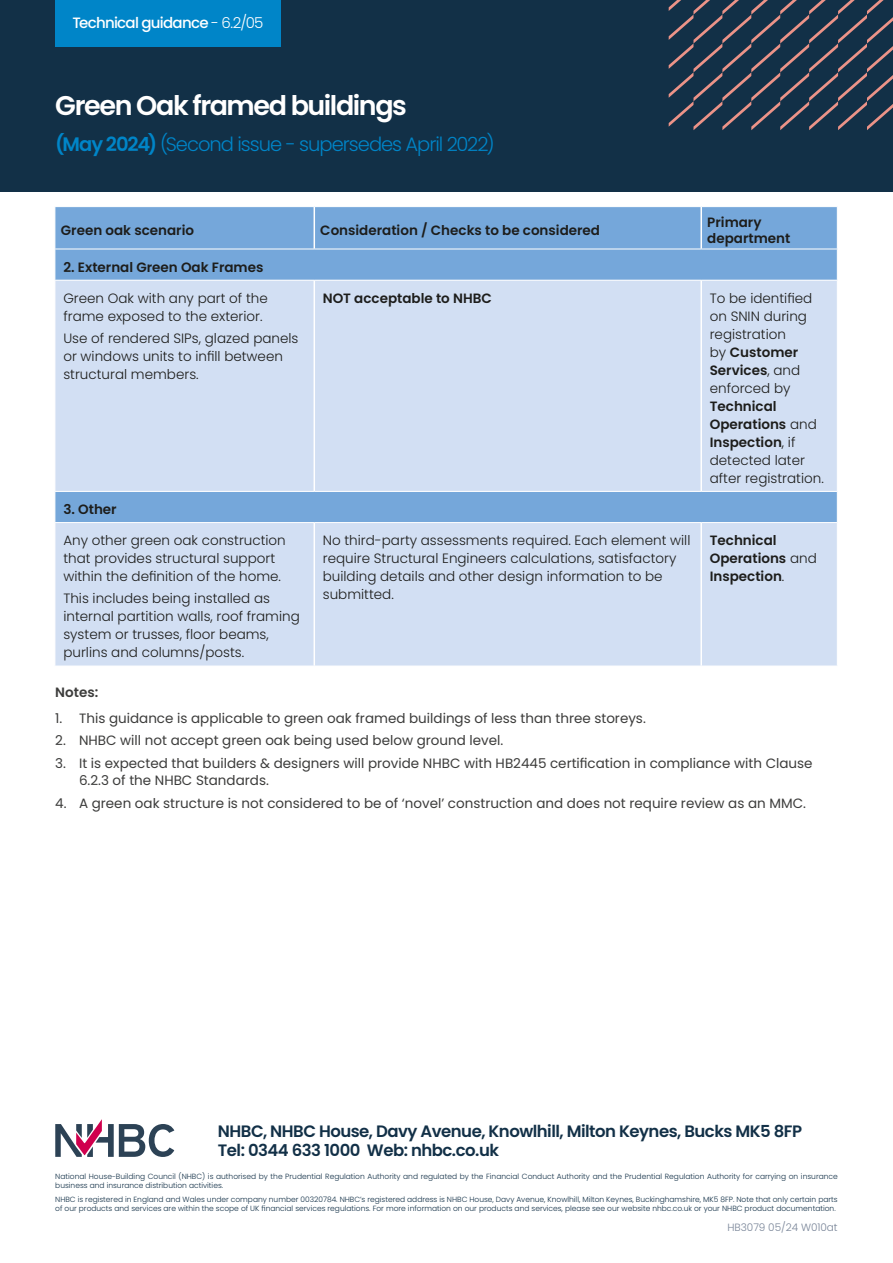
<style>
.page{position:relative;width:893px;height:1263px;background:#fff}
.page>*{position:absolute;margin:0;border:0;box-sizing:border-box;transform-origin:0 0}
.t1{font:600 27px "Poppins";letter-spacing:-.055em;color:#fff}
.t2{font:300 19.5px "Poppins";letter-spacing:-.05em;color:#0085c8}
.t3{font:600 16.5px/19.5px "Poppins";letter-spacing:-.03em;color:#123047}
.t4{font:500 15px "Poppins";letter-spacing:-.05em;color:#fff}
.t5{font:300 13.5px/18px "Poppins";color:#1d1d1b}
.t6{font:13.5px/16.5px "Poppins";color:#3c3c3b}
.t7{font:600 13.5px/18px "Poppins";color:#1d1d1b}
.t8{font:600 13.5px "Poppins";color:#3c3c3b}
.t9{font:300 10.5px "Poppins";letter-spacing:-.005em;color:#788497}
.t10{font:300 7.5px/9px "Poppins";color:#123047}
.s1{font-weight:300}
.s2{font-weight:600}
</style>
<div class="page">
<div style="left:0;top:0;width:893px;height:191px;background:#123047"></div>
<svg style="left:669px;top:0;width:224px;height:130px"></svg>
<svg style="left:55px;top:1119px;width:119px;height:38px"></svg>
<div style="left:56px;top:207px;width:781px;height:73px;background:#75a7da"></div>
<svg style="left:56px;top:281px;width:781px;height:385px;background:#cadaf1"></svg>
<hr style="left:314px;top:207px;width:1px;height:42px;background:#fff">
<hr style="left:700px;top:207px;width:2px;height:42px;background:#fff">
<hr style="left:314px;top:281px;width:1px;height:210px;background:#fff">
<hr style="left:700px;top:281px;width:2px;height:210px;background:#fff">
<hr style="left:314px;top:523px;width:1px;height:143px;background:#fff">
<hr style="left:700px;top:523px;width:2px;height:143px;background:#fff">
<hr style="left:55px;top:249px;width:259px;height:1px;background:#fff">
<hr style="left:314px;top:249px;width:387px;height:1px;background:#fff">
<hr style="left:701px;top:249px;width:137px;height:1px;background:#fff">
<hr style="left:55px;top:491px;width:259px;height:1px;background:#fff">
<hr style="left:314px;top:491px;width:387px;height:1px;background:#fff">
<hr style="left:701px;top:491px;width:137px;height:1px;background:#fff">
<hr style="left:55px;top:522px;width:259px;height:1px;background:#fff">
<hr style="left:314px;top:522px;width:387px;height:1px;background:#fff">
<hr style="left:701px;top:522px;width:137px;height:1px;background:#fff">
<div style="left:55px;top:0;width:226px;height:46px;background:#0085c8"></div>
<p class="t4" style="left:72px;top:14px;width:193px">Technical guidance <span class="s1">- 6.2/05</span></p>
<h1 class="t1" style="left:55px;top:90px;width:353px">Green Oak framed buildings</h1>
<h2 class="t2" style="left:55px;top:132px;width:441px"><span class="s2">(May 2024)</span> (Second issue - supersedes April 2022)</h2>
<p class="t7" style="left:61px;top:221px;width:135px">Green oak scenario</p>
<p class="t7" style="left:320px;top:221px;width:281px">Consideration / Checks to be considered</p>
<p class="t7" style="left:707px;top:214px;width:85px;line-height:16.2px">Primary department</p>
<p class="t7" style="left:63px;top:258px;width:202px">2. External Green Oak Frames</p>
<p class="t5" style="left:63px;top:289px;width:206px">Green Oak with any part of the frame exposed to the exterior.</p>
<p class="t5" style="left:63px;top:329px;width:237px">Use of rendered SIPs, glazed panels or windows units to infill between structural members.</p>
<p class="t7" style="left:323px;top:289px;width:170px">NOT acceptable to NHBC</p>
<p class="t5" style="left:710px;top:289px;width:104px">To be identified on SNIN during registration<br>by <span class="s2">Customer<br>Services</span>, and enforced by</p>
<p class="t5" style="left:710px;top:397px;width:116px"><span class="s2">Technical<br>Operations</span> and<br><span class="s2">Inspection</span>, if detected later after registration.</p>
<p class="t7" style="left:63px;top:500px;width:55px">3. Other</p>
<p class="t5" style="left:63px;top:531px;width:224px">Any other green oak construction that provides structural support within the definition of the home.</p>
<p class="t5" style="left:63px;top:590px;width:238px">This includes being installed as internal partition walls, roof framing system or trusses, floor beams, purlins and columns/posts.</p>
<p class="t5" style="left:323px;top:531px;width:369px">No third-party assessments required. Each element will require Structural Engineers calculations, satisfactory building details and other design information to be submitted.</p>
<p class="t7" style="left:710px;top:531px;width:109px">Technical<br>Operations <span class="s1">and<br></span>Inspection<span class="s1">.</span></p>
<p class="t8" style="left:55px;top:685px;width:45px">Notes:</p>
<p class="t6" style="left:55px;top:710px;width:592px">1. This guidance is applicable to green oak framed buildings of less than three storeys.</p>
<p class="t6" style="left:55px;top:732px;width:450px">2. NHBC will not accept green oak being used below ground level.</p>
<p class="t6" style="left:79px;top:755px;width:735px;text-indent:-24px">3. It is expected that builders &amp; designers will provide NHBC with HB2445 certification in compliance with Clause<br>6.2.3 of the NHBC Standards.</p>
<p class="t6" style="left:55px;top:795px;width:752px">4. A green oak structure is not considered to be of ‘novel’ construction and does not require review as an MMC.</p>
<p class="t3" style="left:218px;top:1121px;width:586px">NHBC, NHBC House, Davy Avenue, Knowlhill, Milton Keynes, Bucks MK5 8FP<br>Tel: 0344 633 1000 Web: nhbc.co.uk</p>
<p class="t10" style="left:55px;top:1172px;width:784px">National House-Building Council (NHBC) is authorised by the Prudential Regulation Authority and regulated by the Financial Conduct Authority and the Prudential Regulation Authority for carrying on insurance business and insurance distribution activities.</p>
<p class="t10" style="left:55px;top:1195px;width:784px">NHBC is registered in England and Wales under company number 00320784. NHBC’s registered address is NHBC House, Davy Avenue, Knowlhill, Milton Keynes, Buckinghamshire, MK5 8FP. Note that only certain parts of our products and services are within the scope of UK financial services regulations. For more information on our products and services, please see our website nhbc.co.uk or your NHBC product documentation.</p>
<p class="t9" style="left:727px;top:1221px;width:112px">HB3079 05/24 W010at</p>
</div>
